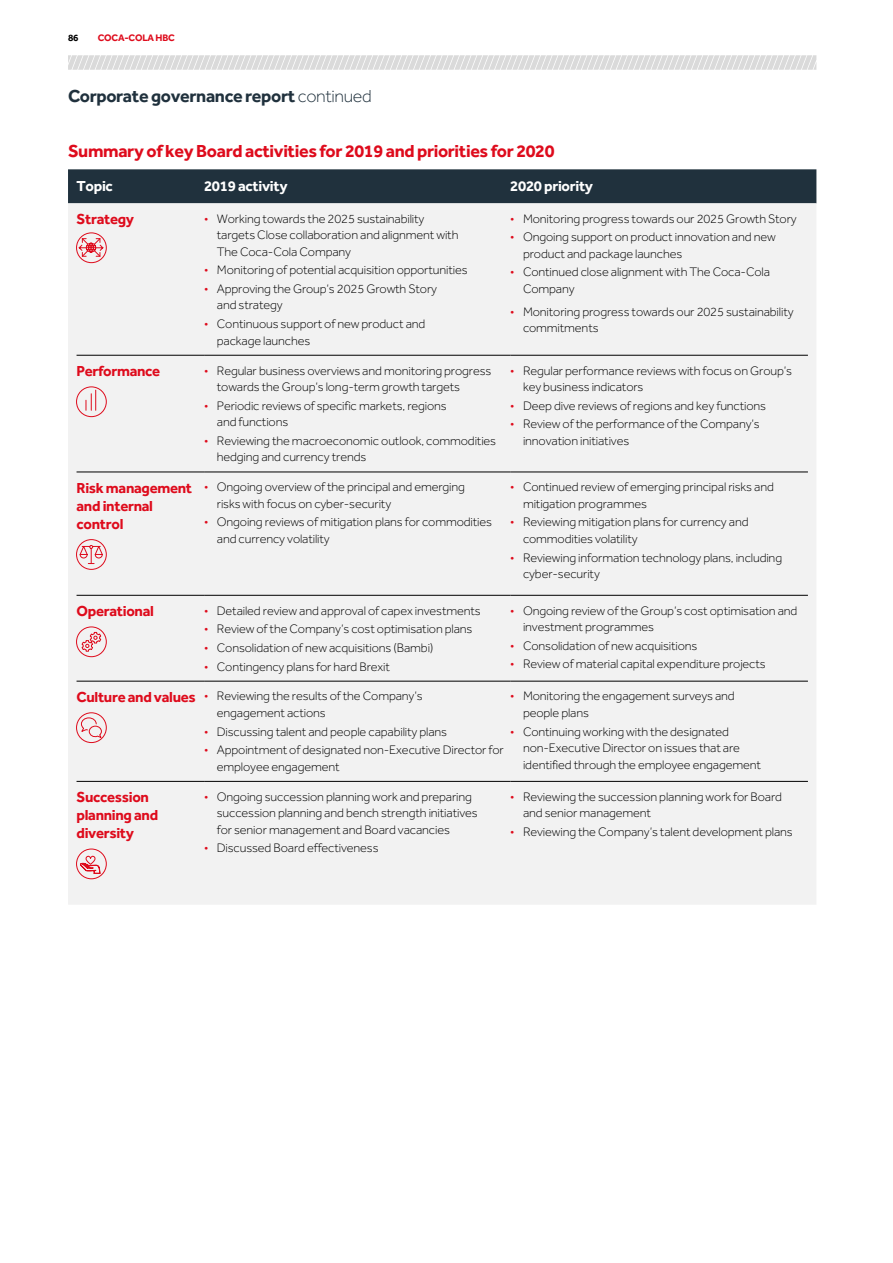
<style>
.page{position:relative;width:893px;height:1263px;background:#fff}
.page>*{position:absolute;margin:0;border:0;box-sizing:border-box;transform-origin:0 0}
.t1{font:700 18px "Effra";letter-spacing:-.02em;color:#de0b1c}
.t2{font:700 18px "Effra";letter-spacing:-.02em;color:#20313d}
.t3{font:700 15px/18px "Effra";letter-spacing:-.02em;color:#de0b1c}
.t4{font:700 15px "Effra";letter-spacing:-.02em;color:#fff}
.t5{font:300 12.75px/16.5px "Effra";letter-spacing:-.01em;color:#000}
.t6{font:700 9.75px "Effra";letter-spacing:-.02em;color:#de0b1c}
.t7{font:700 9.75px "Effra";color:#000}
.s1{font-weight:300}
.s2{color:#de0b1c}
.s3{font-weight:700;font-size:15px;color:#de0b1c}
</style>
<div class="page">
<div style="left:68px;top:169px;width:748px;height:34px;background:#20313d"></div>
<div style="left:68px;top:203px;width:748px;height:701px;background:#f2f2f2"></div>
<hr style="left:77px;top:355px;width:127px;height:1px;background:#000">
<hr style="left:204px;top:355px;width:306px;height:1px;background:#000">
<hr style="left:510px;top:355px;width:298px;height:1px;background:#000">
<hr style="left:77px;top:472px;width:127px;height:1px;background:#000">
<hr style="left:204px;top:472px;width:306px;height:1px;background:#000">
<hr style="left:510px;top:472px;width:298px;height:1px;background:#000">
<hr style="left:77px;top:595px;width:127px;height:1px;background:#000">
<hr style="left:204px;top:595px;width:306px;height:1px;background:#000">
<hr style="left:510px;top:595px;width:298px;height:1px;background:#000">
<hr style="left:77px;top:681px;width:127px;height:1px;background:#000">
<hr style="left:204px;top:681px;width:306px;height:1px;background:#000">
<hr style="left:510px;top:681px;width:298px;height:1px;background:#000">
<hr style="left:77px;top:781px;width:127px;height:1px;background:#000">
<hr style="left:204px;top:781px;width:306px;height:1px;background:#000">
<hr style="left:510px;top:781px;width:298px;height:1px;background:#000">
<div style="left:76px;top:386px;width:31px;height:31px;border:1px solid #de0b1c;border-radius:50%"></div>
<svg style="left:86px;top:390px;width:10px;height:20px"></svg>
<div style="left:76px;top:539px;width:31px;height:31px;border:1px solid #de0b1c;border-radius:50%"></div>
<svg style="left:79px;top:545px;width:24px;height:19px"></svg>
<div style="left:76px;top:626px;width:31px;height:31px;border:1px solid #de0b1c;border-radius:50%"></div>
<svg style="left:81px;top:632px;width:21px;height:20px"></svg>
<div style="left:76px;top:712px;width:31px;height:31px;border:1px solid #de0b1c;border-radius:50%"></div>
<svg style="left:80px;top:717px;width:23px;height:22px"></svg>
<div style="left:76px;top:849px;width:31px;height:30px;border:1px solid #de0b1c;border-radius:50%"></div>
<svg style="left:80px;top:855px;width:20px;height:19px"></svg>
<div style="left:76px;top:232px;width:31px;height:31px;border:1px solid #de0b1c;border-radius:50%"></div>
<svg style="left:78px;top:238px;width:26px;height:19px"></svg>
<svg style="left:68px;top:55px;width:748px;height:15px;background:#e0e0e0"></svg>
<p class="t7" style="left:68px;top:31px;width:12px">86</p>
<p class="t6" style="left:98px;top:31px;width:79px">COCA-COLA HBC</p>
<h1 class="t2" style="left:68px;top:85px;width:305px">Corporate governance report <span class="s1">continued</span></h1>
<h1 class="t1" style="left:68px;top:140px;width:488px">Summary of key Board activities for 2019 and priorities for 2020</h1>
<p class="t4" style="left:77px;top:177px;width:38px">Topic</p>
<p class="t4" style="left:204px;top:177px;width:85px">2019 activity</p>
<p class="t4" style="left:510px;top:177px;width:84px">2020 priority</p>
<p class="t3" style="left:77px;top:210px;width:59px">Strategy</p>
<p class="t5" style="left:217px;top:210px;width:243px;text-indent:-13px"><span class="s2">•</span> Working towards the 2025 sustainability targets Close collaboration and alignment with<br>The Coca‑ Cola Company</p>
<p class="t5" style="left:204px;top:262px;width:265px"><span class="s2">•</span> Monitoring of potential acquisition opportunities</p>
<p class="t5" style="left:217px;top:280px;width:222px;text-indent:-13px"><span class="s2">•</span> Approving the Group’s 2025 Growth Story and strategy</p>
<p class="t5" style="left:217px;top:316px;width:210px;text-indent:-13px"><span class="s2">•</span> Continuous support of new product and package launches</p>
<p class="t5" style="left:510px;top:210px;width:288px"><span class="s2">•</span> Monitoring progress towards our 2025 Growth Story</p>
<p class="t5" style="left:523px;top:229px;width:254px;text-indent:-13px"><span class="s2">•</span> Ongoing support on product innovation and new product and package launches</p>
<p class="t5" style="left:523px;top:264px;width:249px;text-indent:-13px"><span class="s2">•</span> Continued close alignment with The Coca-Cola<br>Company</p>
<p class="t5" style="left:523px;top:303px;width:272px;text-indent:-13px"><span class="s2">•</span> Monitoring progress towards our 2025 sustainability commitments</p>
<p class="t3" style="left:77px;top:361px;width:85px">Performance</p>
<p class="t5" style="left:217px;top:362px;width:276px;text-indent:-13px"><span class="s2">•</span> Regular business overviews and monitoring progress towards the Group’s long-term growth targets</p>
<p class="t5" style="left:217px;top:397px;width:231px;text-indent:-13px"><span class="s2">•</span> Periodic reviews of specific markets, regions and functions</p>
<p class="t5" style="left:217px;top:432px;width:281px;text-indent:-13px"><span class="s2">•</span> Reviewing the macroeconomic outlook, commodities hedging and currency trends</p>
<p class="t3" style="left:77px;top:478px;width:117px">Risk management and internal control</p>
<p class="t5" style="left:217px;top:479px;width:250px;text-indent:-13px"><span class="s2">•</span> Ongoing overview of the principal and emerging risks with focus on cyber-security</p>
<p class="t5" style="left:217px;top:514px;width:277px;text-indent:-13px"><span class="s2">•</span> Ongoing reviews of mitigation plans for commodities and currency volatility</p>
<p class="t3" style="left:77px;top:601px;width:79px">Operational</p>
<p class="t5" style="left:204px;top:602px;width:278px"><span class="s2">•</span> Detailed review and approval of capex investments</p>
<p class="t5" style="left:204px;top:621px;width:270px"><span class="s2">•</span> Review of the Company’s cost optimisation plans</p>
<p class="t5" style="left:204px;top:639px;width:231px"><span class="s2">•</span> Consolidation of new acquisitions (Bambi)</p>
<p class="t5" style="left:204px;top:658px;width:187px"><span class="s2">•</span> Contingency plans for hard Brexit</p>
<p class="t5" style="left:523px;top:362px;width:270px;text-indent:-13px"><span class="s2">•</span> Regular performance reviews with focus on Group’s key business indicators</p>
<p class="t5" style="left:510px;top:397px;width:257px"><span class="s2">•</span> Deep dive reviews of regions and key functions</p>
<p class="t5" style="left:523px;top:416px;width:238px;text-indent:-13px"><span class="s2">•</span> Review of the performance of the Company’s innovation initiatives</p>
<p class="t5" style="left:523px;top:479px;width:252px;text-indent:-13px"><span class="s2">•</span> Continued review of emerging principal risks and mitigation programmes</p>
<p class="t5" style="left:523px;top:514px;width:227px;text-indent:-13px"><span class="s2">•</span> Reviewing mitigation plans for currency and commodities volatility</p>
<p class="t5" style="left:523px;top:549px;width:261px;text-indent:-13px"><span class="s2">•</span> Reviewing information technology plans, including cyber-security</p>
<p class="t5" style="left:523px;top:602px;width:276px;text-indent:-13px"><span class="s2">•</span> Ongoing review of the Group’s cost optimisation and investment programmes</p>
<p class="t5" style="left:510px;top:637px;width:189px"><span class="s2">•</span> Consolidation of new acquisitions</p>
<p class="t5" style="left:510px;top:656px;width:257px"><span class="s2">•</span> Review of material capital expenditure projects</p>
<p class="t5" style="left:217px;top:688px;width:207px;text-indent:-140px"><span class="s3">Culture and values</span> <span class="s2">•</span> Reviewing the results of the Company’s engagement actions</p>
<p class="t5" style="left:204px;top:723px;width:245px"><span class="s2">•</span> Discussing talent and people capability plans</p>
<p class="t5" style="left:217px;top:742px;width:289px;text-indent:-13px"><span class="s2">•</span> Appointment of designated non-Executive Director for employee engagement</p>
<p class="t5" style="left:523px;top:688px;width:213px;text-indent:-13px"><span class="s2">•</span> Monitoring the engagement surveys and people plans</p>
<p class="t5" style="left:523px;top:723px;width:239px;text-indent:-13px"><span class="s2">•</span> Continuing working with the designated<br>non‑ Executive Director on issues that are identified through the employee engagement</p>
<p class="t3" style="left:77px;top:788px;width:83px">Succession planning and diversity</p>
<p class="t5" style="left:217px;top:788px;width:262px;text-indent:-13px"><span class="s2">•</span> Ongoing succession planning work and preparing succession planning and bench strength initiatives for senior management and Board vacancies</p>
<p class="t5" style="left:204px;top:840px;width:176px"><span class="s2">•</span> Discussed Board effectiveness</p>
<p class="t5" style="left:523px;top:788px;width:261px;text-indent:-13px"><span class="s2">•</span> Reviewing the succession planning work for Board and senior management</p>
<p class="t5" style="left:510px;top:823px;width:284px"><span class="s2">•</span> Reviewing the Company’s talent development plans</p>
</div>
